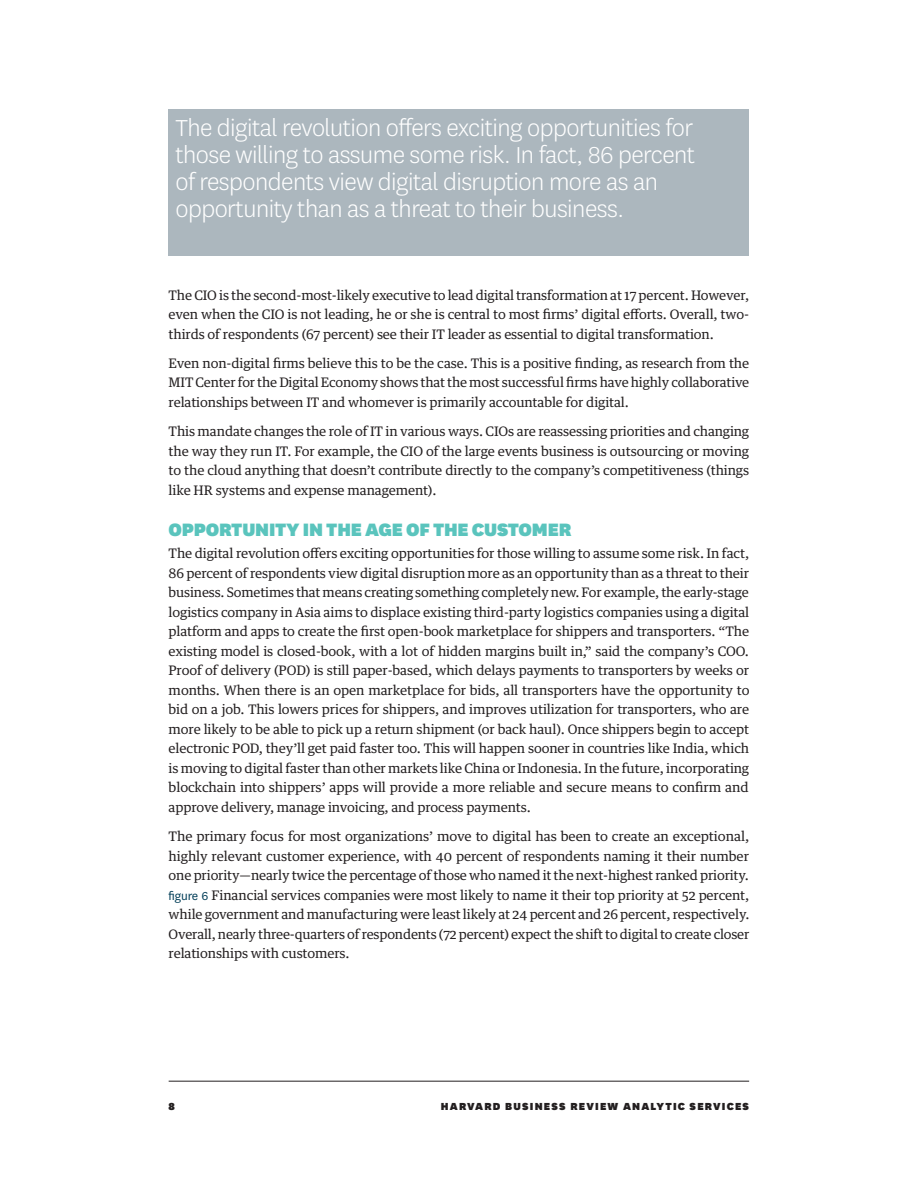
<style>
.page{position:relative;width:918px;height:1188px;background:#fff}
.page>*{position:absolute;margin:0;border:0;box-sizing:border-box;transform-origin:0 0}
.Call_out_light{font:300 27px/27px "National HBR";letter-spacing:-.02em;color:#fff}
.b-hed{font:900 21px "National HBR";letter-spacing:-.01em;color:#5ac4bd}
.body{font:13.2px/19.5px "Guardian Text Egyp HBR";letter-spacing:-.01em;color:#231f20;text-align:justify}
.t1{font:900 12px "National HBR";letter-spacing:.1em;color:#231f20}
.s1{font-family:"National HBR";font-size:13.5px;color:#003d57}
</style>
<div class="page">
<hr style="left:169px;top:1081px;width:580px;height:1px;background:#231f20">
<div style="left:169px;top:109px;width:580px;height:147px;background:#acb7be"></div>
<p class="Call_out_light" style="left:175px;top:113px;width:521px">The digital revolution offers exciting opportunities for those willing to assume some risk. In fact, 86 percent of respondents view digital disruption more as an opportunity than as a threat to their business.</p>
<p class="body" style="left:169px;top:284px;width:582px">The CIO is the second-most-likely executive to lead digital transformation at 17 percent. However, even when the CIO is not leading, he or she is central to most firms’ digital efforts. Overall, two&shy;thirds of respondents (67 percent) see their IT leader as essential to digital transformation.</p>
<p class="body" style="left:169px;top:352px;width:582px">Even non-digital firms believe this to be the case. This is a positive finding, as research from the MIT Center for the Digital Economy shows that the most successful firms have highly collaborative relationships between IT and whomever is primarily accountable for digital.</p>
<p class="body" style="left:169px;top:420px;width:582px">This mandate changes the role of IT in various ways. CIOs are reassessing priorities and changing the way they run IT. For example, the CIO of the large events business is outsourcing or moving to the cloud anything that doesn’t contribute directly to the company’s competitiveness (things like HR systems and expense management).</p>
<p class="b-hed" style="left:169px;top:515px;width:404px">OPPORTUNITY IN THE AGE OF THE CUSTOMER</p>
<p class="body" style="left:169px;top:543px;width:582px">The digital revolution offers exciting opportunities for those willing to assume some risk. In fact, 86 percent of respondents view digital disruption more as an opportunity than as a threat to their business. Sometimes that means creating something completely new. For example, the early-stage logistics company in Asia aims to displace existing third-party logistics companies using a digital platform and apps to create the first open-book marketplace for shippers and transporters. “The existing model is closed-book, with a lot of hidden margins built in,” said the company’s COO.<br>Proof of delivery (POD) is still paper-based, which delays payments to transporters by weeks or months. When there is an open marketplace for bids, all transporters have the opportunity to bid on a job. This lowers prices for shippers, and improves utilization for transporters, who are more likely to be able to pick up a return shipment (or back haul). Once shippers begin to accept electronic POD, they’ll get paid faster too. This will happen sooner in countries like India, which is moving to digital faster than other markets like China or Indonesia. In the future, incorporating blockchain into shippers’ apps will provide a more reliable and secure means to confirm and approve delivery, manage invoicing, and process payments.</p>
<p class="body" style="left:169px;top:825px;width:582px">The primary focus for most organizations’ move to digital has been to create an exceptional, highly relevant customer experience, with 40 percent of respondents naming it their number one priority—nearly twice the percentage of those who named it the next-highest ranked priority. <span class="s1">figure 6</span> Financial services companies were most likely to name it their top priority at 52 percent, while government and manufacturing were least likely at 24 percent and 26 percent, respectively.<br>Overall, nearly three-quarters of respondents (72 percent) expect the shift to digital to create closer relationships with customers.</p>
<p class="t1" style="left:169px;top:1098px;width:8px">8</p>
<p class="t1" style="left:441px;top:1098px;width:310px">HARVARD BUSINESS REVIEW ANALYTIC SERVICES</p>
</div>
